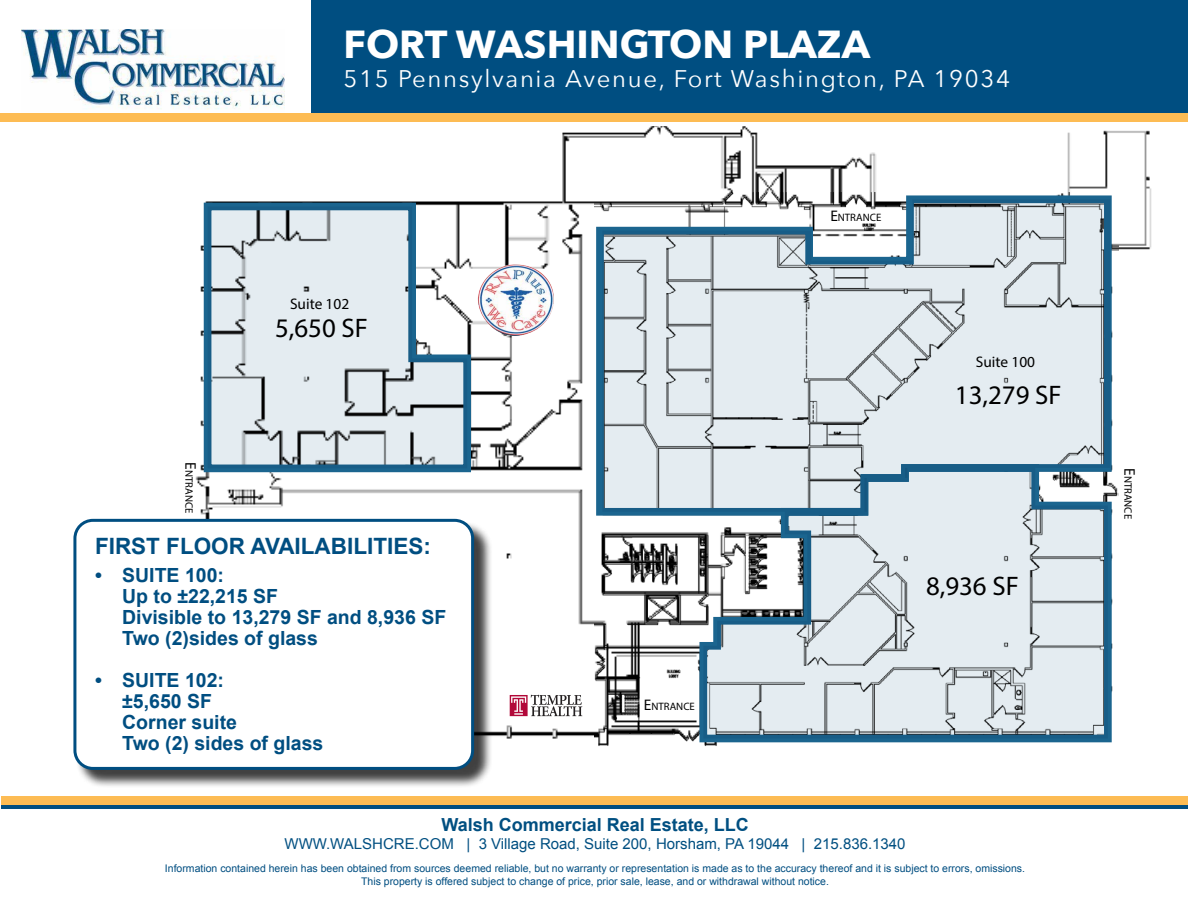
<style>
.page{position:relative;width:1188px;height:918px;background:#fff}
.page>*{position:absolute;margin:0;border:0;box-sizing:border-box;transform-origin:0 0}
.t1{font:700 39px "Avenir Next";color:#fff}
.t2{font:26.85px "Myriad Pro";color:#000}
.t3{font:24px "Avenir Next";letter-spacing:.07em;color:#fff}
.t4{font:700 22.5px "Arial";color:#004e81}
.t5{font:700 19.5px/21px "Arial";color:#004e81}
.t6{font:700 18px "Arial";color:#004f81}
.t7{font:15.3px "Myriad Pro";color:#000}
.t8{font:15px "Arial";color:#004f81}
.t9{font:10.8px "Myriad Pro";color:#000}
.t10{font:10.5px/13.5px "Arial";color:#004e81;text-align:center}
.s1{font-size:15.3px}
</style>
<div class="page">
<img style="left:130px;top:126px;width:1022px;height:613px">
<img style="left:594px;top:192px;width:524px;height:554px">
<svg style="left:592px;top:192px;width:524px;height:327px"></svg>
<svg style="left:696px;top:460px;width:420px;height:286px"></svg>
<svg style="left:200px;top:199px;width:275px;height:277px"></svg>
<svg style="left:602px;top:199px;width:508px;height:313px;background:#ced8df"></svg>
<svg style="left:703px;top:468px;width:405px;height:271px;background:#c7d3db"></svg>
<svg style="left:208px;top:206px;width:259px;height:262px;background:#cdd8df"></svg>
<div style="left:76px;top:521px;width:417px;height:267px;background:#000;opacity:.75"></div>
<div style="left:75px;top:520px;width:398px;height:248px;background:#fff;border-radius:18px"></div>
<div style="left:73px;top:519px;width:401px;height:251px;border:3px solid #004e81;border-radius:18px"></div>
<img style="left:474px;top:264px;width:86px;height:76px">
<hr style="left:1px;top:805px;width:1187px;height:4px;background:#004e81">
<div style="left:1px;top:796px;width:1187px;height:9px;background:#fdbc54"></div>
<div style="left:312px;top:0;width:876px;height:113px;background:#004e81"></div>
<img style="left:22px;top:30px;width:263px;height:80px">
<div style="left:0;top:113px;width:1188px;height:9px;background:#fdbc54"></div>
<h1 class="t1" style="left:344px;top:11px;width:528px">FORT WASHINGTON PLAZA</h1>
<h3 class="t3" style="left:344px;top:59px;width:668px">515 Pennsylvania Avenue, Fort Washington, PA 19034</h3>
<p class="t9" style="left:830px;top:210px;width:52px"><span class="s1">E</span>NTRANCE</p>
<p class="t9" style="left:196px;top:462px;width:52px;rotate:90deg"><span class="s1">E</span>NTRANCE</p>
<h3 class="t7" style="left:290px;top:295px;width:61px">Suite 102</h3>
<h2 class="t2" style="left:275px;top:312px;width:94px">5,650 SF</h2>
<h3 class="t4" style="left:95px;top:531px;width:337px">FIRST FLOOR AVAILABILITIES:</h3>
<h3 class="t5" style="left:122px;top:566px;width:326px;text-indent:-27px">• SUITE 100:<br>Up to ±22,215 SF<br>Divisible to 13,279 SF and 8,936 SF<br>Two (2)sides of glass</h3>
<h3 class="t5" style="left:122px;top:671px;width:203px;text-indent:-27px">• SUITE 102:<br>±5,650 SF<br>Corner suite<br>Two (2) sides of glass</h3>
<p class="t9" style="left:644px;top:700px;width:52px"><span class="s1">E</span>NTRANCE</p>
<h3 class="t7" style="left:976px;top:352px;width:61px">Suite 100</h3>
<h2 class="t2" style="left:955px;top:378px;width:108px">13,279 SF</h2>
<h2 class="t2" style="left:926px;top:569px;width:94px">8,936 SF</h2>
<h3 class="t6" style="left:441px;top:813px;width:309px">Walsh Commercial Real Estate, LLC</h3>
<h3 class="t8" style="left:285px;top:834px;width:623px">WWW.WALSHCRE.COM | 3 Village Road, Suite 200, Horsham, PA 19044 | 215.836.1340</h3>
<p class="t10" style="left:165px;top:862px;width:862px">Information contained herein has been obtained from sources deemed reliable, but no warranty or representation is made as to the accuracy thereof and it is subject to errors, omissions.<br>This property is offered subject to change of price, prior sale, lease, and or withdrawal without notice.</p>
<p class="t9" style="left:1135px;top:468px;width:52px;rotate:90deg"><span class="s1">E</span>NTRANCE</p>
</div>
